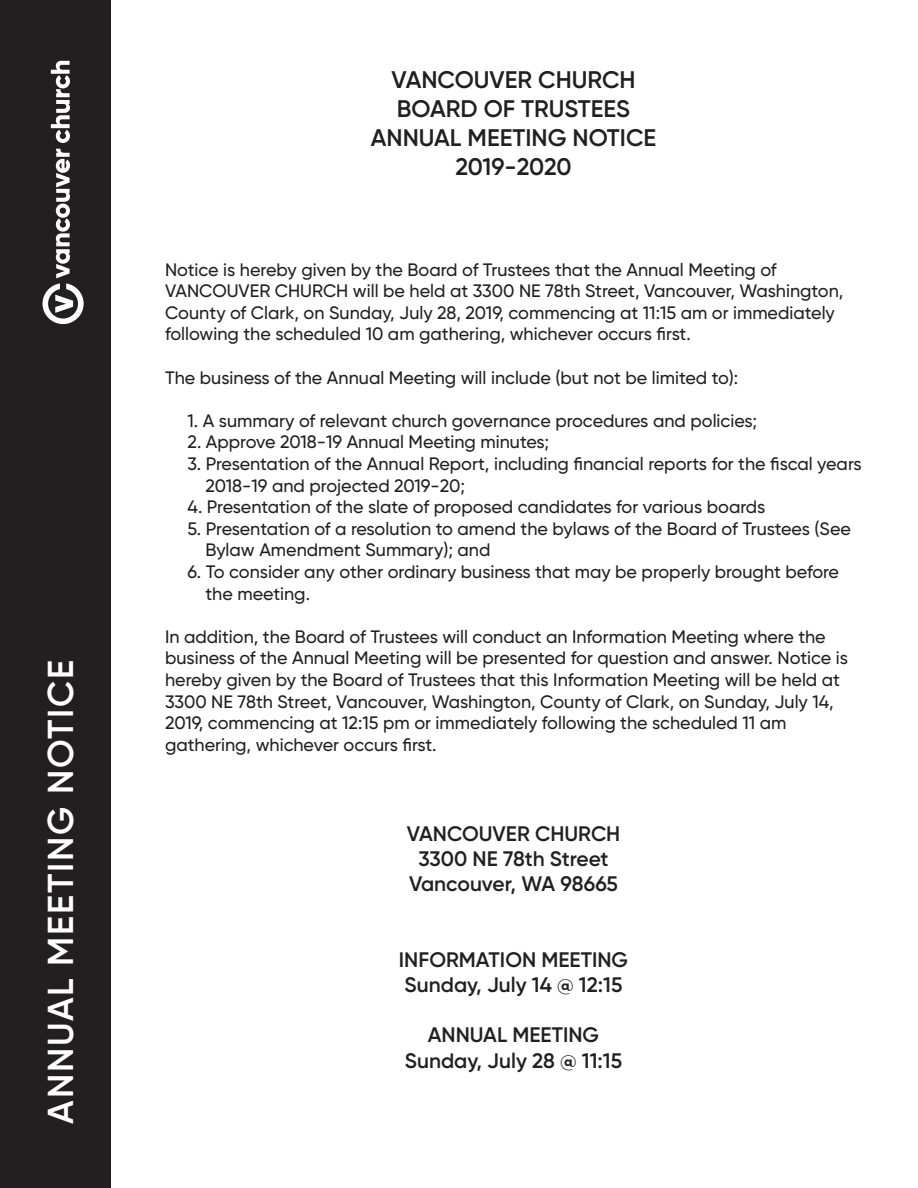
<style>
.page{position:relative;width:918px;height:1188px;background:#fff}
.page>*{position:absolute;margin:0;border:0;box-sizing:border-box;transform-origin:0 0}
.t1{font:600 36px "Gilroy";letter-spacing:.05em;color:#fff}
.t2{font:600 24px/28.8px "Gilroy";color:#231f20;text-align:center}
.t3{font:600 21px/25.2px "Gilroy";color:#231f20;text-align:center}
.t4{font:500 18px/21.6px "Gilroy";color:#231f20}
</style>
<div class="page">
<div style="left:0;top:0;width:110px;height:1188px;background:#231f20"></div>
<svg style="left:43px;top:149px;width:41px;height:175px"></svg>
<svg style="left:51px;top:61px;width:19px;height:82px"></svg>
<h1 class="t1" style="left:38px;top:1124px;width:466px;rotate:-90deg">ANNUAL MEETING NOTICE</h1>
<h2 class="t2" style="left:371px;top:65px;width:287px">VANCOUVER CHURCH<br>BOARD OF TRUSTEES<br>ANNUAL MEETING NOTICE<br>2019-2020</h2>
<p class="t4" style="left:165px;top:258px;width:680px">Notice is hereby given by the Board of Trustees that the Annual Meeting of VANCOUVER CHURCH will be held at 3300 NE 78th Street, Vancouver, Washington, County of Clark, on Sunday, July 28, 2019, commencing at 11:15 am or immediately following the scheduled 10 am gathering, whichever occurs first.</p>
<p class="t4" style="left:165px;top:366px;width:575px">The business of the Annual Meeting will include (but not be limited to):</p>
<p class="t4" style="left:188px;top:410px;width:571px">1. A summary of relevant church governance procedures and policies;</p>
<p class="t4" style="left:188px;top:431px;width:363px">2. Approve 2018-19 Annual Meeting minutes;</p>
<p class="t4" style="left:206px;top:453px;width:658px;text-indent:-18px">3. Presentation of the Annual Report, including financial reports for the fiscal years<br>2018-19 and projected 2019-20;</p>
<p class="t4" style="left:188px;top:496px;width:579px">4. Presentation of the slate of proposed candidates for various boards</p>
<p class="t4" style="left:206px;top:518px;width:647px;text-indent:-18px">5. Presentation of a resolution to amend the bylaws of the Board of Trustees (See<br>Bylaw Amendment Summary); and</p>
<p class="t4" style="left:206px;top:561px;width:635px;text-indent:-18px">6. To consider any other ordinary business that may be properly brought before the meeting.</p>
<p class="t4" style="left:165px;top:626px;width:684px">In addition, the Board of Trustees will conduct an Information Meeting where the business of the Annual Meeting will be presented for question and answer. Notice is hereby given by the Board of Trustees that this Information Meeting will be held at 3300 NE 78th Street, Vancouver, Washington, County of Clark, on Sunday, July 14, 2019, commencing at 12:15 pm or immediately following the scheduled 11 am gathering, whichever occurs first.</p>
<p class="t3" style="left:407px;top:821px;width:215px">VANCOUVER CHURCH<br>3300 NE 78th Street<br>Vancouver, WA 98665</p>
<p class="t3" style="left:399px;top:947px;width:231px;text-align:left">INFORMATION MEETING<br>Sunday, July 14 @ 12:15</p>
<p class="t3" style="left:405px;top:1022px;width:219px">ANNUAL MEETING<br>Sunday, July 28 @ 11:15</p>
</div>
